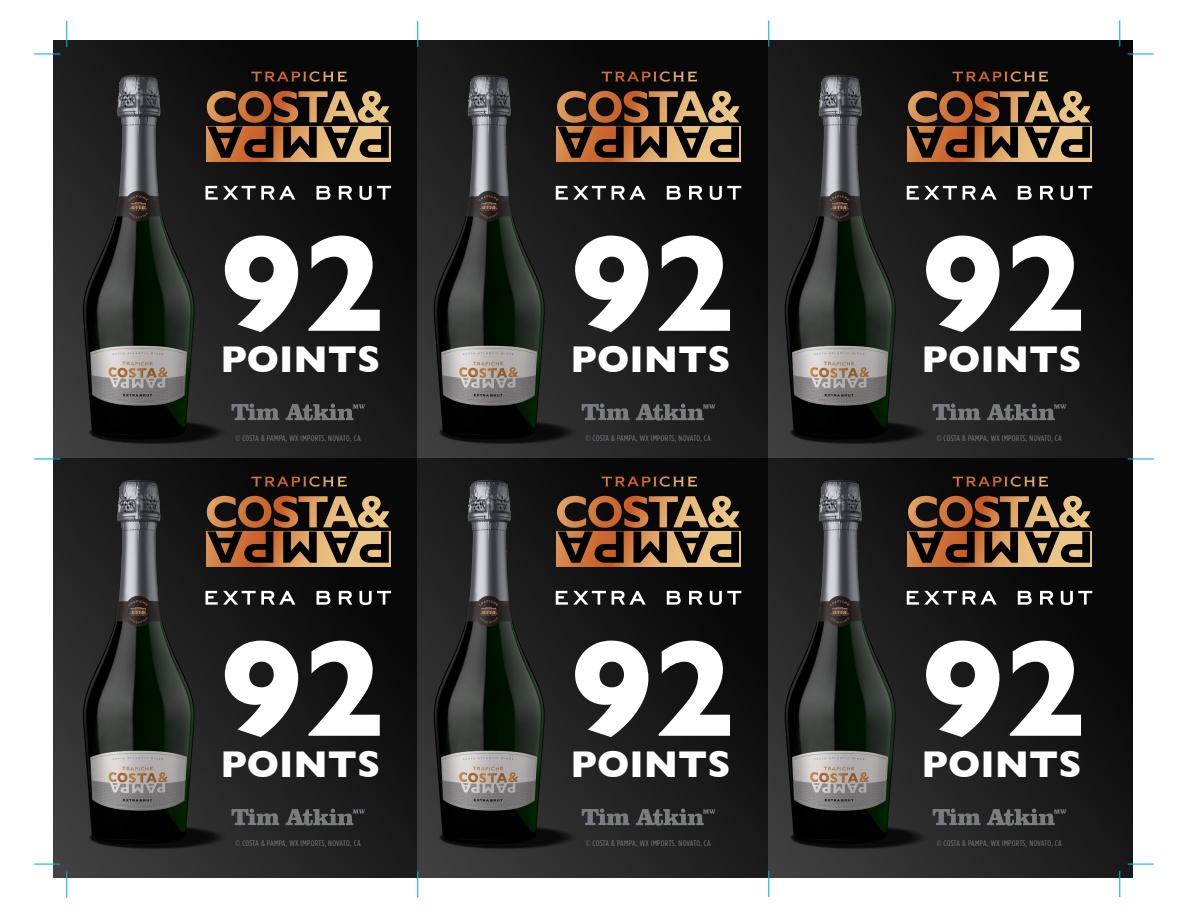
<style>
.page{position:relative;width:1188px;height:918px;background:#fff}
.page>*{position:absolute;margin:0;border:0;box-sizing:border-box;transform-origin:0 0}
.t1{font:700 138.75px "Gill Sans";color:#fff}
.t2{font:700 37.95px "Gill Sans";color:#fff}
.t3{font:8.1px "Gotham Condensed";letter-spacing:.025em;color:#7a7c81;scale:1.11 1}
</style>
<div class="page">
<img style="left:53px;top:40px;width:364px;height:419px">
<img style="left:56px;top:61px;width:163px;height:391px">
<svg style="left:206px;top:127px;width:185px;height:34px"></svg>
<svg style="left:251px;top:71px;width:96px;height:11px"></svg>
<svg style="left:207px;top:91px;width:182px;height:67px;background:#6f4e30"></svg>
<svg style="left:206px;top:186px;width:89px;height:14px"></svg>
<svg style="left:317px;top:186px;width:13px;height:14px"></svg>
<svg style="left:339px;top:186px;width:13px;height:14px"></svg>
<svg style="left:359px;top:186px;width:32px;height:14px"></svg>
<svg style="left:231px;top:404px;width:48px;height:16px"></svg>
<svg style="left:286px;top:404px;width:79px;height:17px"></svg>
<img style="left:417px;top:40px;width:351px;height:419px">
<img style="left:417px;top:61px;width:153px;height:391px">
<svg style="left:556px;top:127px;width:185px;height:34px"></svg>
<svg style="left:602px;top:71px;width:95px;height:11px"></svg>
<svg style="left:557px;top:91px;width:183px;height:67px;background:#6f4e30"></svg>
<svg style="left:556px;top:186px;width:50px;height:14px"></svg>
<svg style="left:612px;top:186px;width:34px;height:14px"></svg>
<svg style="left:667px;top:186px;width:14px;height:14px"></svg>
<svg style="left:689px;top:186px;width:14px;height:14px"></svg>
<svg style="left:710px;top:186px;width:31px;height:14px"></svg>
<svg style="left:582px;top:404px;width:48px;height:16px"></svg>
<svg style="left:636px;top:404px;width:79px;height:17px"></svg>
<img style="left:768px;top:40px;width:364px;height:419px">
<img style="left:768px;top:61px;width:153px;height:391px">
<svg style="left:907px;top:127px;width:185px;height:34px"></svg>
<svg style="left:953px;top:71px;width:95px;height:11px"></svg>
<svg style="left:908px;top:91px;width:183px;height:67px;background:#6f4e30"></svg>
<svg style="left:907px;top:186px;width:50px;height:14px"></svg>
<svg style="left:963px;top:186px;width:34px;height:14px"></svg>
<svg style="left:1018px;top:186px;width:14px;height:14px"></svg>
<svg style="left:1040px;top:186px;width:14px;height:14px"></svg>
<svg style="left:1061px;top:186px;width:31px;height:14px"></svg>
<svg style="left:933px;top:404px;width:48px;height:16px"></svg>
<svg style="left:987px;top:404px;width:79px;height:17px"></svg>
<img style="left:53px;top:459px;width:364px;height:418px">
<img style="left:56px;top:466px;width:163px;height:391px">
<svg style="left:206px;top:532px;width:185px;height:34px"></svg>
<svg style="left:251px;top:476px;width:96px;height:11px"></svg>
<svg style="left:207px;top:496px;width:182px;height:67px;background:#6f4e30"></svg>
<svg style="left:206px;top:591px;width:89px;height:14px"></svg>
<svg style="left:317px;top:591px;width:13px;height:14px"></svg>
<svg style="left:339px;top:591px;width:13px;height:14px"></svg>
<svg style="left:359px;top:591px;width:32px;height:14px"></svg>
<svg style="left:231px;top:809px;width:48px;height:16px"></svg>
<svg style="left:286px;top:809px;width:79px;height:17px"></svg>
<img style="left:417px;top:459px;width:351px;height:418px">
<img style="left:417px;top:466px;width:153px;height:391px">
<svg style="left:556px;top:532px;width:185px;height:34px"></svg>
<svg style="left:602px;top:476px;width:95px;height:11px"></svg>
<svg style="left:557px;top:496px;width:183px;height:67px;background:#6f4e30"></svg>
<svg style="left:556px;top:591px;width:50px;height:14px"></svg>
<svg style="left:612px;top:591px;width:34px;height:14px"></svg>
<svg style="left:667px;top:591px;width:14px;height:14px"></svg>
<svg style="left:689px;top:591px;width:14px;height:14px"></svg>
<svg style="left:710px;top:591px;width:31px;height:14px"></svg>
<svg style="left:582px;top:809px;width:48px;height:16px"></svg>
<svg style="left:636px;top:809px;width:79px;height:17px"></svg>
<img style="left:768px;top:459px;width:364px;height:418px">
<img style="left:768px;top:466px;width:153px;height:391px">
<svg style="left:907px;top:532px;width:185px;height:34px"></svg>
<svg style="left:953px;top:476px;width:95px;height:11px"></svg>
<svg style="left:908px;top:496px;width:183px;height:67px;background:#6f4e30"></svg>
<svg style="left:907px;top:591px;width:50px;height:14px"></svg>
<svg style="left:963px;top:591px;width:34px;height:14px"></svg>
<svg style="left:1018px;top:591px;width:14px;height:14px"></svg>
<svg style="left:1040px;top:591px;width:14px;height:14px"></svg>
<svg style="left:1061px;top:591px;width:31px;height:14px"></svg>
<svg style="left:933px;top:809px;width:48px;height:16px"></svg>
<svg style="left:987px;top:809px;width:79px;height:17px"></svg>
<svg style="left:417px;top:21px;width:1px;height:26px"></svg>
<svg style="left:768px;top:20px;width:1px;height:26px"></svg>
<svg style="left:417px;top:872px;width:1px;height:26px"></svg>
<svg style="left:66px;top:21px;width:1px;height:26px"></svg>
<svg style="left:66px;top:872px;width:1px;height:26px"></svg>
<svg style="left:34px;top:864px;width:26px;height:1px"></svg>
<svg style="left:34px;top:458px;width:26px;height:1px"></svg>
<svg style="left:34px;top:53px;width:26px;height:1px"></svg>
<svg style="left:1128px;top:864px;width:26px;height:1px"></svg>
<svg style="left:1128px;top:458px;width:26px;height:1px"></svg>
<svg style="left:1128px;top:53px;width:26px;height:1px"></svg>
<svg style="left:768px;top:871px;width:1px;height:26px"></svg>
<svg style="left:1119px;top:20px;width:1px;height:26px"></svg>
<svg style="left:1119px;top:871px;width:1px;height:26px"></svg>
<h1 class="t1" style="left:220px;top:174px;width:166px">92</h1>
<h2 class="t2" style="left:220px;top:329px;width:162px">POINTS</h2>
<p class="t3" style="left:236px;top:434px;width:114px">© COSTA &amp; PAMPA, WX IMPORTS, NOVATO, CA</p>
<h1 class="t1" style="left:220px;top:579px;width:166px">92</h1>
<h2 class="t2" style="left:220px;top:734px;width:162px">POINTS</h2>
<p class="t3" style="left:236px;top:839px;width:114px">© COSTA &amp; PAMPA, WX IMPORTS, NOVATO, CA</p>
<h1 class="t1" style="left:571px;top:174px;width:166px">92</h1>
<h2 class="t2" style="left:571px;top:329px;width:162px">POINTS</h2>
<p class="t3" style="left:586px;top:434px;width:114px">© COSTA &amp; PAMPA, WX IMPORTS, NOVATO, CA</p>
<h1 class="t1" style="left:571px;top:579px;width:166px">92</h1>
<h2 class="t2" style="left:571px;top:734px;width:162px">POINTS</h2>
<p class="t3" style="left:586px;top:839px;width:114px">© COSTA &amp; PAMPA, WX IMPORTS, NOVATO, CA</p>
<h1 class="t1" style="left:922px;top:174px;width:166px">92</h1>
<h2 class="t2" style="left:922px;top:329px;width:162px">POINTS</h2>
<p class="t3" style="left:937px;top:434px;width:114px">© COSTA &amp; PAMPA, WX IMPORTS, NOVATO, CA</p>
<h1 class="t1" style="left:922px;top:579px;width:166px">92</h1>
<h2 class="t2" style="left:922px;top:734px;width:162px">POINTS</h2>
<p class="t3" style="left:937px;top:839px;width:114px">© COSTA &amp; PAMPA, WX IMPORTS, NOVATO, CA</p>
</div>
